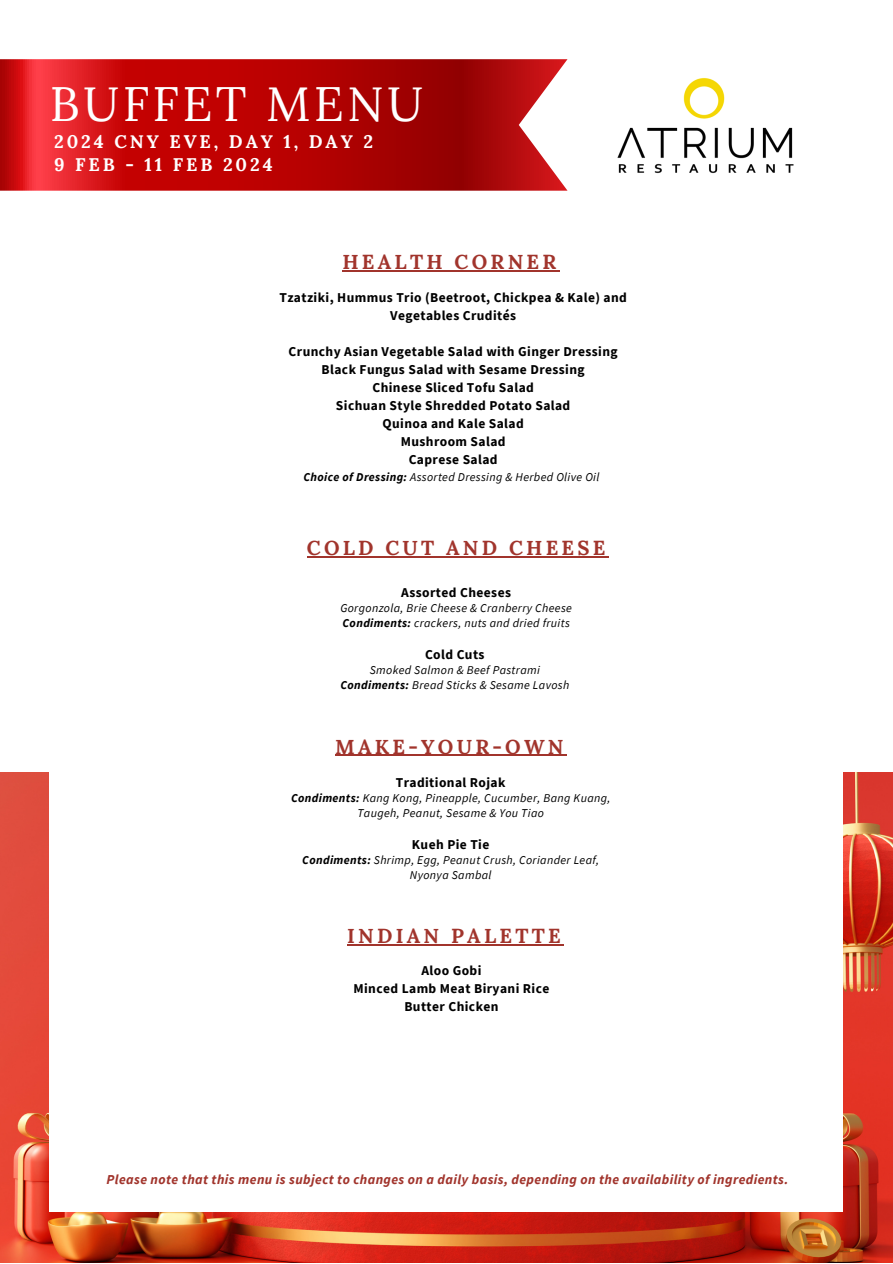
<style>
.page{position:relative;width:893px;height:1264px;background:#fff}
.page>*{position:absolute;margin:0;border:0;box-sizing:border-box;transform-origin:0 0}
.t1{font:48.15px "Lora";letter-spacing:.07em;color:#fff}
.t2{font:700 20.25px "Lora";letter-spacing:.16em;color:#a1342c}
.t3{font:700 18.15px "Lora";letter-spacing:.16em;color:#fff}
.t4{font:italic 700 13.65px "Source Sans Pro";letter-spacing:.03em;color:#a1342c}
.t5{font:700 13.5px/18px "Source Sans Pro";letter-spacing:.03em;color:#000;text-align:center}
.t6{font:italic 12px/15px "Source Sans Pro";letter-spacing:.03em;color:#000;text-align:center}
.s1{font-weight:700}
</style>
<div class="page">
<img style="left:0;top:772px;width:892px;height:490px">
<div style="left:50px;top:17px;width:792px;height:1194px;background:#fff"></div>
<img style="left:617px;top:78px;width:177px;height:96px">
<svg style="left:0;top:59px;width:567px;height:132px;background:#be1214"></svg>
<hr style="left:342px;top:270px;width:217px;height:1px;background:#a1342c">
<hr style="left:307px;top:556px;width:301px;height:1px;background:#a1342c">
<hr style="left:335px;top:754px;width:231px;height:1px;background:#a1342c">
<hr style="left:347px;top:944px;width:217px;height:1px;background:#a1342c">
<p class="t1" style="left:50px;top:73px;width:375px">BUFFET MENU</p>
<p class="t3" style="left:54px;top:129px;width:320px">2024 CNY EVE, DAY 1, DAY 2</p>
<p class="t3" style="left:54px;top:153px;width:220px">9 FEB - 11 FEB 2024</p>
<p class="t2" style="left:342px;top:249px;width:215px">HEALTH CORNER</p>
<p class="t5" style="left:279px;top:288px;width:349px">Tzatziki, Hummus Trio (Beetroot, Chickpea &amp; Kale) and<br>Vegetables Crudités</p>
<p class="t5" style="left:288px;top:342px;width:330px">Crunchy Asian Vegetable Salad with Ginger Dressing</p>
<p class="t5" style="left:321px;top:360px;width:264px">Black Fungus Salad with Sesame Dressing</p>
<p class="t5" style="left:372px;top:378px;width:163px">Chinese Sliced Tofu Salad</p>
<p class="t5" style="left:336px;top:396px;width:236px">Sichuan Style Shredded Potato Salad</p>
<p class="t5" style="left:382px;top:414px;width:143px">Quinoa and Kale Salad</p>
<p class="t5" style="left:401px;top:432px;width:106px">Mushroom Salad</p>
<p class="t5" style="left:408px;top:450px;width:90px">Caprese Salad</p>
<p class="t6" style="left:303px;top:469px;width:297px"><span class="s1">Choice of Dressing:</span> Assorted Dressing &amp; Herbed Olive Oil</p>
<p class="t2" style="left:307px;top:535px;width:300px">COLD CUT AND CHEESE</p>
<p class="t5" style="left:401px;top:583px;width:111px">Assorted Cheeses</p>
<p class="t6" style="left:340px;top:600px;width:233px">Gorgonzola, Brie Cheese &amp; Cranberry Cheese</p>
<p class="t6" style="left:342px;top:615px;width:229px"><span class="s1">Condiments:</span> crackers, nuts and dried fruits</p>
<p class="t5" style="left:425px;top:645px;width:61px">Cold Cuts</p>
<p class="t6" style="left:370px;top:662px;width:172px">Smoked Salmon &amp; Beef Pastrami</p>
<p class="t6" style="left:340px;top:677px;width:230px"><span class="s1">Condiments:</span> Bread Sticks &amp; Sesame Lavosh</p>
<p class="t2" style="left:335px;top:733px;width:230px">MAKE-YOUR-OWN</p>
<p class="t5" style="left:396px;top:773px;width:111px">Traditional Rojak</p>
<p class="t6" style="left:291px;top:790px;width:321px"><span class="s1">Condiments:</span> Kang Kong, Pineapple, Cucumber, Bang Kuang,<br>Taugeh, Peanut, Sesame &amp; You Tiao</p>
<p class="t5" style="left:412px;top:835px;width:79px">Kueh Pie Tie</p>
<p class="t6" style="left:302px;top:852px;width:298px"><span class="s1">Condiments:</span> Shrimp, Egg, Peanut Crush, Coriander Leaf,<br>Nyonya Sambal</p>
<p class="t2" style="left:347px;top:923px;width:215px">INDIAN PALETTE</p>
<p class="t5" style="left:421px;top:961px;width:62px">Aloo Gobi</p>
<p class="t5" style="left:353px;top:979px;width:197px">Minced Lamb Meat Biryani Rice</p>
<p class="t5" style="left:404px;top:997px;width:96px">Butter Chicken</p>
<p class="t4" style="left:107px;top:1170px;width:683px">Please note that this menu is subject to changes on a daily basis, depending on the availability of ingredients.</p>
</div>
